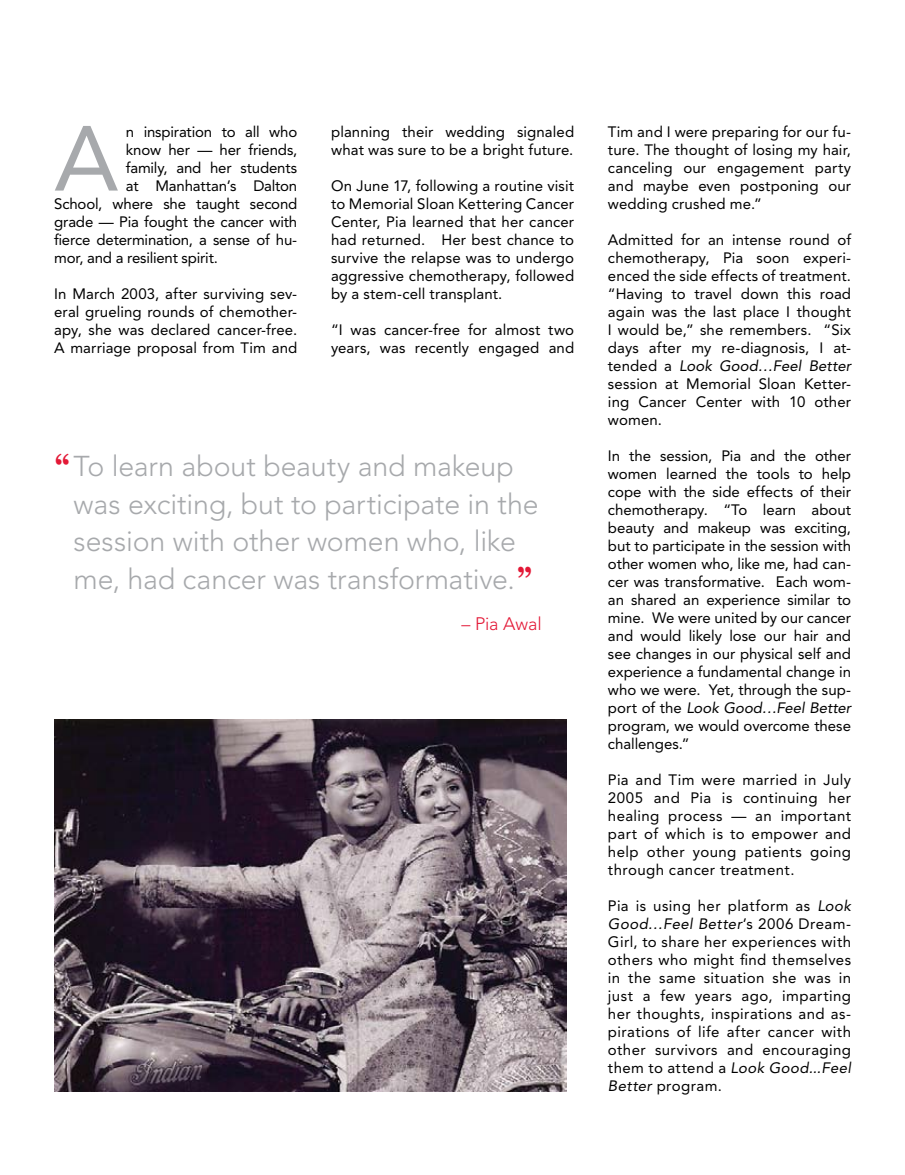
<style>
.page{position:relative;width:905px;height:1175px;background:#fff}
.page>*{position:absolute;margin:0;border:0;box-sizing:border-box;transform-origin:0 0}
.t1{font:91.2px "Avenir";color:#a7a9ac}
.t2{font:300 28.5px/37.5px "Avenir";letter-spacing:-.005em;color:#a7a9ac}
.t3{font:300 18px "Avenir";letter-spacing:-.005em;color:#e31836}
.t4{font:15px/18px "Avenir";letter-spacing:.005em;color:#000;text-align:justify}
.t5{font:15px "Avenir";letter-spacing:-.015em;color:#000}
.s1{font-family:"Copperplate Mdm";font-weight:400;font-size:45px;color:#e31836}
.s2{font-style:italic}
</style>
<div class="page">
<img style="left:54px;top:719px;width:512px;height:372px">
<h1 class="t1" style="left:54px;top:106px;width:66px">A</h1>
<p class="t5" style="left:126px;top:123px;width:173px">n inspiration to all who</p>
<p class="t5" style="left:126px;top:141px;width:173px">know her — her friends,</p>
<p class="t4" style="left:126px;top:158px;width:173px">family, and her students</p>
<p class="t5" style="left:126px;top:177px;width:173px">at Manhattan’s Dalton</p>
<p class="t4" style="left:54px;top:194px;width:245px">School, where she taught second</p>
<p class="t4" style="left:54px;top:212px;width:244px">grade — Pia fought the cancer with</p>
<p class="t5" style="left:54px;top:231px;width:245px">fierce determination, a sense of hu-</p>
<p class="t5" style="left:54px;top:249px;width:165px">mor, and a resilient spirit.</p>
<p class="t4" style="left:54px;top:284px;width:245px">In March 2003, after surviving sev&shy;eral grueling rounds of chemother&shy;apy, she was declared cancer-free.<br>A marriage proposal from Tim and</p>
<p class="t4" style="left:331px;top:122px;width:244px">planning their wedding signaled what was sure to be a bright future.</p>
<p class="t4" style="left:331px;top:176px;width:245px">On June 17, following a routine visit to Memorial Sloan Kettering Cancer Center, Pia learned that her cancer had returned. Her best chance to survive the relapse was to undergo aggressive chemotherapy, followed by a stem-cell transplant.</p>
<p class="t4" style="left:331px;top:320px;width:244px">“I was cancer-free for almost two years, was recently engaged and</p>
<h2 class="t2" style="left:74px;top:448px;width:466px;text-indent:-20px"><span class="s1">“</span>To learn about beauty and makeup was exciting, but to participate in the session with other women who, like me, had cancer was transformative.<span class="s1">”</span></h2>
<p class="t3" style="left:461px;top:612px;width:82px">– Pia Awal</p>
<p class="t4" style="left:608px;top:122px;width:245px">Tim and I were preparing for our fu&shy;ture. The thought of losing my hair, canceling our engagement party and maybe even postponing our wedding crushed me.”</p>
<p class="t4" style="left:608px;top:230px;width:245px">Admitted for an intense round of chemotherapy, Pia soon experi&shy;enced the side effects of treatment. “Having to travel down this road again was the last place I thought I would be,” she remembers. “Six days after my re-diagnosis, I at&shy;tended a <span class="s2">Look Good…Feel Better </span>session at Memorial Sloan Ketter&shy;ing Cancer Center with 10 other women.</p>
<p class="t4" style="left:608px;top:446px;width:245px">In the session, Pia and the other women learned the tools to help cope with the side effects of their chemotherapy. “To learn about beauty and makeup was exciting, but to participate in the session with other women who, like me, had can&shy;cer was transformative. Each wom&shy;an shared an experience similar to mine. We were united by our cancer and would likely lose our hair and see changes in our physical self and experience a fundamental change in who we were. Yet, through the sup&shy;port of the <span class="s2">Look Good…Feel Better </span>program, we would overcome these challenges.”</p>
<p class="t4" style="left:608px;top:770px;width:245px">Pia and Tim were married in July 2005 and Pia is continuing her healing process — an important part of which is to empower and help other young patients going through cancer treatment.</p>
<p class="t4" style="left:608px;top:896px;width:245px">Pia is using her platform as <span class="s2">Look Good…Feel Better</span>’s 2006 Dream-Girl, to share her experiences with others who might find themselves in the same situation she was in just a few years ago, imparting her thoughts, inspirations and as&shy;pirations of life after cancer with other survivors and encouraging them to attend a <span class="s2">Look Good...Feel Better</span> program.</p>
</div>
